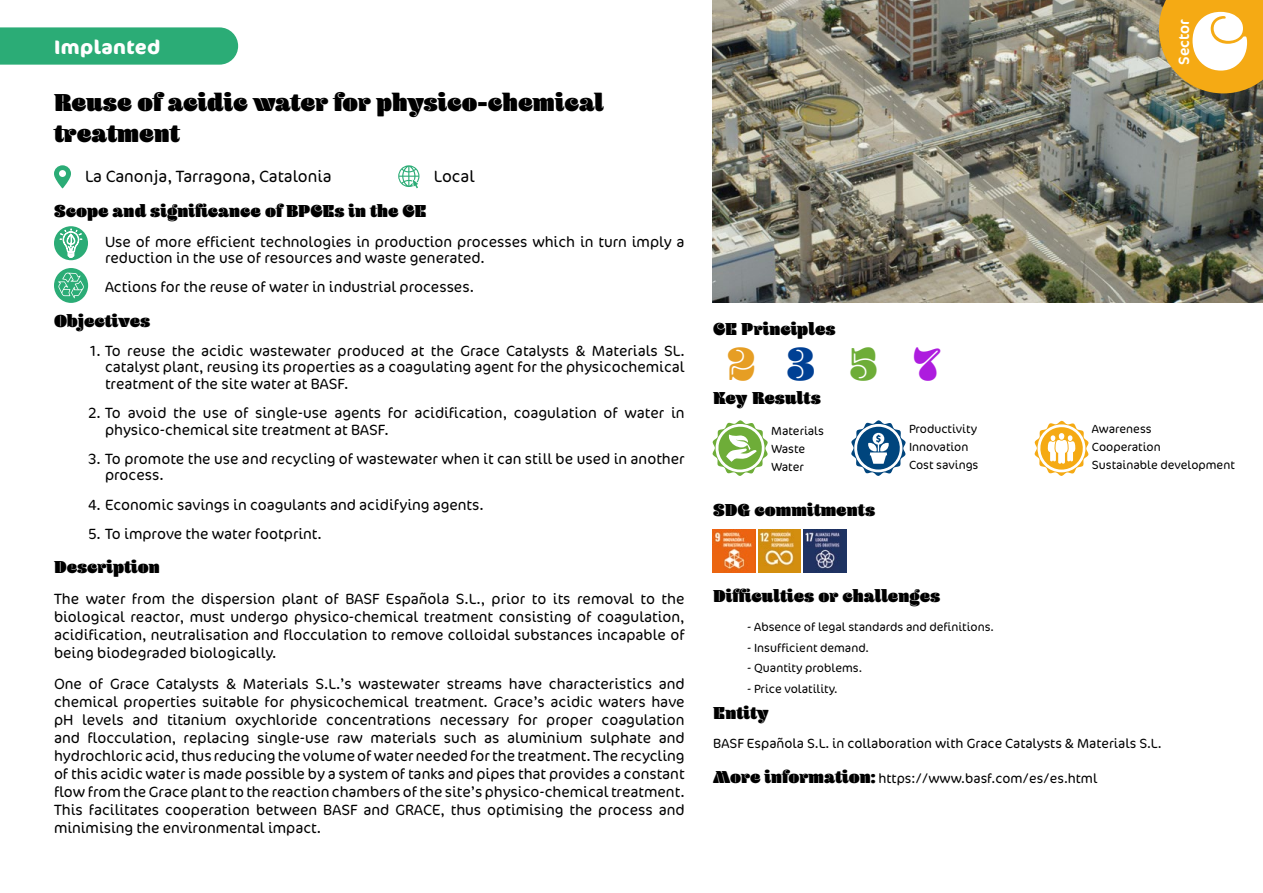
<style>
.page{position:relative;width:1263px;height:893px;background:#fff}
.page>*{position:absolute;margin:0;border:0;box-sizing:border-box;transform-origin:0 0}
.t1{font:900 84px "Blenny";color:#fff}
.t2{font:900 48px "Blenny";color:#e69e24}
.t3{font:900 48px "Blenny";color:#004094}
.t4{font:900 48px "Blenny";color:#6ead38}
.t5{font:900 48px "Blenny";color:#ad1cde}
.t6{font:900 25.5px/30.6px "Blenny";color:#000}
.t7{font:700 19.5px "Cocon Pro";letter-spacing:.02em;color:#fff}
.t8{font:900 18px "Blenny";color:#000}
.t9{font:300 16.5px "Cocon Pro";color:#000}
.t10{font:300 15px/18px "Cocon Pro";color:#000}
.t11{font:15px "Cocon Pro";color:#fff}
.t12{font:300 13.5px "Cocon Pro";color:#000}
.t13{font:300 12px/18px "Cocon Pro";color:#000}
.s1{font-family:"Blenny";font-weight:900;font-size:18px}
</style>
<div class="page">
<div style="left:0;top:27px;width:238px;height:38px;background:#2bac76"></div>
<img style="left:713px;top:0;width:550px;height:303px">
<svg style="left:54px;top:165px;width:17px;height:23px"></svg>
<svg style="left:398px;top:165px;width:21px;height:23px"></svg>
<div style="left:54px;top:268px;width:34px;height:35px;background:#2bac76;border-radius:50%"></div>
<svg style="left:58px;top:273px;width:26px;height:25px"></svg>
<img style="left:713px;top:529px;width:42px;height:43px">
<img style="left:803px;top:529px;width:43px;height:43px">
<img style="left:758px;top:529px;width:43px;height:43px">
<div style="left:54px;top:226px;width:34px;height:34px;background:#2bac76;border-radius:50%"></div>
<svg style="left:59px;top:228px;width:24px;height:30px"></svg>
<svg style="left:851px;top:420px;width:55px;height:56px"></svg>
<svg style="left:712px;top:420px;width:56px;height:56px"></svg>
<svg style="left:1034px;top:421px;width:55px;height:55px"></svg>
<svg style="left:1159px;top:0;width:104px;height:93px;background:#e7a41e"></svg>
<p class="t7" style="left:54px;top:34px;width:108px">Implanted</p>
<p class="t6" style="left:54px;top:87px;width:551px">Reuse of acidic water for physico-chemical treatment</p>
<p class="t9" style="left:85px;top:166px;width:248px">La Canonja, Tarragona, Catalonia</p>
<p class="t9" style="left:434px;top:166px;width:42px">Local</p>
<p class="t8" style="left:54px;top:200px;width:374px">Scope and significance of BPCEs in the CE</p>
<p class="t10" style="left:105px;top:233px;width:581px;line-height:16.5px">Use of more efficient technologies in production processes which in turn imply a reduction in the use of resources and waste generated.</p>
<p class="t10" style="left:105px;top:278px;width:370px">Actions for the reuse of water in industrial processes.</p>
<p class="t8" style="left:54px;top:310px;width:98px">Objectives</p>
<p class="t10" style="left:105px;top:342px;width:581px;line-height:16.5px;text-align:justify;text-indent:-17px">1. To reuse the acidic wastewater produced at the Grace Catalysts &amp; Materials SL. catalyst plant, reusing its properties as a coagulating agent for the physicochemical treatment of the site water at BASF.</p>
<p class="t10" style="left:105px;top:405px;width:581px;line-height:16.5px;text-indent:-17px">2. To avoid the use of single-use agents for acidification, coagulation of water in physico-chemical site treatment at BASF.</p>
<p class="t10" style="left:105px;top:450px;width:581px;line-height:16.5px;text-indent:-17px">3. To promote the use and recycling of wastewater when it can still be used in another process.</p>
<p class="t10" style="left:88px;top:495px;width:397px">4. Economic savings in coagulants and acidifying agents.</p>
<p class="t10" style="left:88px;top:525px;width:235px">5. To improve the water footprint.</p>
<p class="t8" style="left:54px;top:556px;width:108px">Description</p>
<p class="t10" style="left:54px;top:590px;width:632px;text-align:justify">The water from the dispersion plant of BASF Española S.L., prior to its removal to the biological reactor, must undergo physico-chemical treatment consisting of coagulation, acidification, neutralisation and flocculation to remove colloidal substances incapable of being biodegraded biologically.</p>
<p class="t10" style="left:54px;top:674px;width:632px;text-align:justify">One of Grace Catalysts &amp; Materials S.L.’s wastewater streams have characteristics and chemical properties suitable for physicochemical treatment. Grace’s acidic waters have pH levels and titanium oxychloride concentrations necessary for proper coagulation and flocculation, replacing single-use raw materials such as aluminium sulphate and hydrochloric acid, thus reducing the volume of water needed for the treatment. The recycling of this acidic water is made possible by a system of tanks and pipes that provides a constant flow from the Grace plant to the reaction chambers of the site’s physico-chemical treatment.<br>This facilitates cooperation between BASF and GRACE, thus optimising the process and minimising the environmental impact.</p>
<p class="t8" style="left:713px;top:319px;width:124px">CE Principles</p>
<h1 class="t2" style="left:727px;top:335px;width:30px">2</h1>
<h1 class="t3" style="left:787px;top:335px;width:30px">3</h1>
<h1 class="t4" style="left:850px;top:335px;width:29px">5</h1>
<h1 class="t5" style="left:913px;top:335px;width:29px">7</h1>
<p class="t8" style="left:713px;top:387px;width:109px">Key Results</p>
<p class="t13" style="left:771px;top:422px;width:54px">Materials<br>Waste</p>
<p class="t13" style="left:771px;top:458px;width:34px">Water</p>
<p class="t8" style="left:713px;top:499px;width:164px">SDG commitments</p>
<p class="t13" style="left:909px;top:420px;width:70px">Productivity</p>
<p class="t13" style="left:909px;top:438px;width:61px">Innovation</p>
<p class="t13" style="left:909px;top:456px;width:71px">Cost savings</p>
<p class="t11" style="left:1174px;top:65px;width:47px;rotate:-90deg">Sector</p>
<p class="t1" style="left:1191px;top:-9px;width:58px">C</p>
<p class="t13" style="left:1092px;top:420px;width:61px">Awareness</p>
<p class="t13" style="left:1092px;top:438px;width:70px">Cooperation</p>
<p class="t13" style="left:1092px;top:456px;width:144px">Sustainable development</p>
<p class="t8" style="left:713px;top:585px;width:229px">Difficulties or challenges</p>
<p class="t13" style="left:747px;top:617px;width:248px">- Absence of legal standards and definitions.</p>
<p class="t13" style="left:747px;top:638px;width:123px">- Insufficient demand.</p>
<p class="t13" style="left:747px;top:659px;width:116px">- Quantity problems.</p>
<p class="t13" style="left:747px;top:680px;width:92px">- Price volatility.</p>
<p class="t8" style="left:713px;top:702px;width:58px">Entity</p>
<p class="t12" style="left:713px;top:735px;width:450px">BASF Española S.L. in collaboration with Grace Catalysts &amp; Materials S.L.</p>
<p class="t12" style="left:713px;top:769px;width:386px"><span class="s1">More information:</span> https://www.basf.com/es/es.html</p>
</div>
